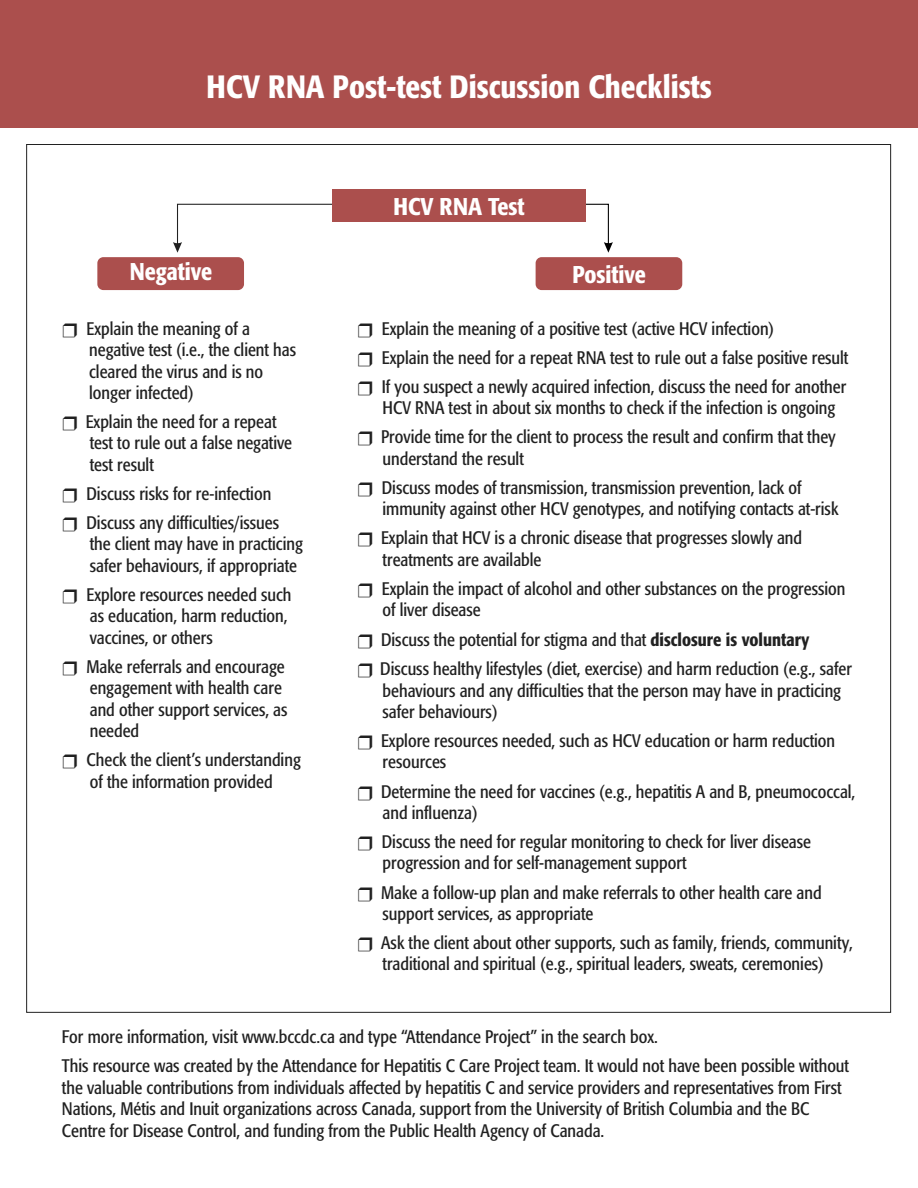
<style>
.page{position:relative;width:918px;height:1188px;background:#fff}
.page>*{position:absolute;margin:0;border:0;box-sizing:border-box;transform-origin:0 0}
.t1{font:500 condensed 31.95px "Formata";color:#fff}
.t2{font:500 condensed 24px "Formata";color:#fff}
.t3{font:condensed 18px/21.5px "Formata";color:#212121}
.s1{font-weight:500}
</style>
<div class="page">
<div style="left:0;top:0;width:918px;height:127px;background:#ab4f4d"></div>
<svg style="left:586px;top:204px;width:27px;height:49px"></svg>
<svg style="left:173px;top:204px;width:159px;height:49px"></svg>
<div style="left:332px;top:189px;width:254px;height:33px;background:#ab4f4d"></div>
<div style="left:97px;top:257px;width:147px;height:33px;background:#ab4f4d;border-radius:6px"></div>
<div style="left:536px;top:257px;width:146px;height:33px;background:#ab4f4d;border-radius:6px"></div>
<h1 class="t1" style="left:207px;top:74px;width:507px">HCV RNA Post-test Discussion Checklists</h1>
<h2 class="t2" style="left:393px;top:197px;width:133px">HCV RNA Test</h2>
<h2 class="t2" style="left:130px;top:262px;width:84px">Negative</h2>
<h2 class="t2" style="left:572px;top:265px;width:75px">Positive</h2>
<p class="t3" style="left:86px;top:320px;width:211px">Explain the meaning of a negative test (i.e., the client has cleared the virus and is no longer infected)</p>
<p class="t3" style="left:86px;top:413px;width:208px">Explain the need for a repeat test to rule out a false negative test result</p>
<p class="t3" style="left:86px;top:481px;width:194px;line-height:29.1px">Discuss risks for re-infection<br>Discuss any difficulties/issues</p>
<p class="t3" style="left:90px;top:535px;width:215px">the client may have in practicing safer behaviours, if appropriate</p>
<p class="t3" style="left:86px;top:586px;width:207px">Explore resources needed such as education, harm reduction, vaccines, or others</p>
<p class="t3" style="left:86px;top:658px;width:203px">Make referrals and encourage engagement with health care and other support services, as needed</p>
<p class="t3" style="left:86px;top:751px;width:216px">Check the client’s understanding of the information provided</p>
<p class="t3" style="left:382px;top:316px;width:468px;line-height:29.1px">Explain the meaning of a positive test (active HCV infection)<br>Explain the need for a repeat RNA test to rule out a false positive result<br>If you suspect a newly acquired infection, discuss the need for another</p>
<p class="t3" style="left:381px;top:395px;width:456px;line-height:29.1px">HCV RNA test in about six months to check if the infection is ongoing<br>Provide time for the client to process the result and confirm that they</p>
<p class="t3" style="left:382px;top:446px;width:421px;line-height:29.1px">understand the result<br>Discuss modes of transmission, transmission prevention, lack of</p>
<p class="t3" style="left:381px;top:496px;width:459px;line-height:29.1px">immunity against other HCV genotypes, and notifying contacts at-risk<br>Explain that HCV is a chronic disease that progresses slowly and</p>
<p class="t3" style="left:382px;top:547px;width:465px;line-height:29.1px">treatments are available<br>Explain the impact of alcohol and other substances on the progression</p>
<p class="t3" style="left:380px;top:597px;width:473px;line-height:29.4px">of liver disease<br>Discuss the potential for stigma and that <span class="s1">disclosure is voluntary<br></span>Discuss healthy lifestyles (diet, exercise) and harm reduction (e.g., safer</p>
<p class="t3" style="left:383px;top:681px;width:460px">behaviours and any difficulties that the person may have in practicing safer behaviours)</p>
<p class="t3" style="left:381px;top:732px;width:456px">Explore resources needed, such as HCV education or harm reduction resources</p>
<p class="t3" style="left:381px;top:782px;width:476px">Determine the need for vaccines (e.g., hepatitis A and B, pneumococcal, and influenza)</p>
<p class="t3" style="left:382px;top:833px;width:431px">Discuss the need for regular monitoring to check for liver disease progression and for self-management support</p>
<p class="t3" style="left:381px;top:883px;width:442px">Make a follow-up plan and make referrals to other health care and support services, as appropriate</p>
<p class="t3" style="left:381px;top:934px;width:473px">Ask the client about other supports, such as family, friends, community, traditional and spiritual (e.g., spiritual leaders, sweats, ceremonies)</p>
<p class="t3" style="left:62px;top:1024px;width:789px;line-height:29.1px">For more information, visit www.bccdc.ca and type “Attendance Project” in the search box.<br>This resource was created by the Attendance for Hepatitis C Care Project team. It would not have been possible without</p>
<p class="t3" style="left:62px;top:1079px;width:781px">the valuable contributions from individuals affected by hepatitis C and service providers and representatives from First<br>Nations, Métis and Inuit organizations across Canada, support from the University of British Columbia and the BC<br>Centre for Disease Control, and funding from the Public Health Agency of Canada.</p>
</div>
